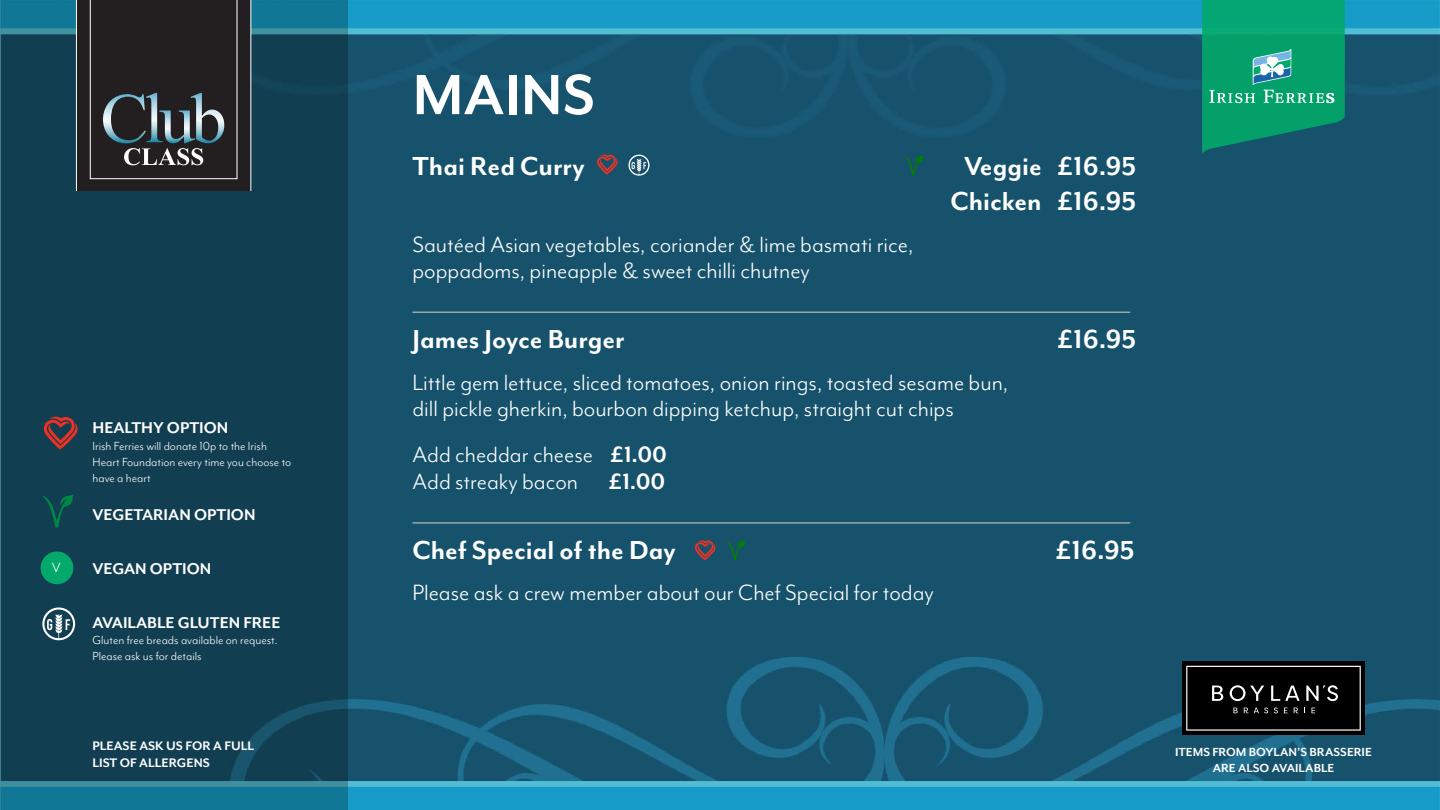
<style>
.page{position:relative;width:1440px;height:810px;background:#fff}
.page>*{position:absolute;margin:0;border:0;box-sizing:border-box;transform-origin:0 0}
.t1{font:700 65.25px "Mr Eaves Mod OT";color:#fff}
.t2{font:700 30px/35.2px "Mr Eaves Mod OT";color:#fff;text-align:center}
.t3{font:25.5px/26.2px "Mr Eaves Mod OT";color:#fff}
.t4{font:700 18px "Mr Eaves Mod OT";color:#fff}
.t5{font:15.45px "Mr Eaves Mod OT";color:#fff}
.t6{font:700 14.25px/17.1px "Mr Eaves Mod OT";color:#fff}
.t7{font:13.5px/16.2px "Mr Eaves Mod OT";color:#fff}
.t8{font:700 13.5px/16.2px "Mr Eaves Mod OT";color:#fff;text-align:center}
.s1{font-weight:700}
</style>
<div class="page">
<img style="left:348px;top:0;width:1092px;height:810px">
<svg style="left:0;top:0;width:348px;height:810px;background:#114256"></svg>
<svg style="left:1202px;top:0;width:143px;height:154px;background:#119b73"></svg>
<div style="left:1182px;top:661px;width:183px;height:74px;background:#000"></div>
<svg style="left:1186px;top:666px;width:175px;height:65px"></svg>
<svg style="left:76px;top:0;width:175px;height:190px;background:#323032"></svg>
<hr style="left:413px;top:312px;width:717px;height:1px;background:#d6d1ca">
<hr style="left:413px;top:523px;width:717px;height:1px;background:#d6d1ca">
<svg style="left:628px;top:155px;width:22px;height:21px"></svg>
<svg style="left:597px;top:155px;width:21px;height:20px"></svg>
<svg style="left:904px;top:156px;width:19px;height:20px"></svg>
<svg style="left:695px;top:540px;width:21px;height:20px"></svg>
<svg style="left:726px;top:540px;width:19px;height:20px"></svg>
<div style="left:41px;top:551px;width:32px;height:33px;background:#02a96a;border-radius:50%"></div>
<svg style="left:42px;top:607px;width:33px;height:33px"></svg>
<svg style="left:44px;top:417px;width:34px;height:32px"></svg>
<svg style="left:42px;top:495px;width:31px;height:33px"></svg>
<p class="t5" style="left:52px;top:559px;width:10px">V</p>
<p class="t4" style="left:93px;top:418px;width:137px">HEALTHY OPTION</p>
<p class="t7" style="left:93px;top:438px;width:200px">Irish Ferries will donate 10p to the Irish<br>Heart Foundation every time you choose to have a heart</p>
<p class="t4" style="left:93px;top:505px;width:165px">VEGETARIAN OPTION</p>
<p class="t4" style="left:93px;top:559px;width:120px">VEGAN OPTION</p>
<p class="t4" style="left:93px;top:613px;width:189px">AVAILABLE GLUTEN FREE</p>
<p class="t7" style="left:93px;top:632px;width:187px">Gluten free breads available on request.<br>Please ask us for details</p>
<h1 class="t1" style="left:412px;top:59px;width:184px">MAINS</h1>
<p class="t2" style="left:413px;top:149px;width:174px">Thai Red Curry</p>
<p class="t2" style="left:950px;top:149px;width:187px">Veggie £16.95<br>Chicken £16.95</p>
<p class="t3" style="left:413px;top:231px;width:502px">Sautéed Asian vegetables, coriander &amp; lime basmati rice, poppadoms, pineapple &amp; sweet chilli chutney</p>
<p class="t2" style="left:413px;top:322px;width:214px">James Joyce Burger</p>
<p class="t2" style="left:1057px;top:322px;width:80px">£16.95</p>
<p class="t3" style="left:413px;top:369px;width:597px">Little gem lettuce, sliced tomatoes, onion rings, toasted sesame bun, dill pickle gherkin, bourbon dipping ketchup, straight cut chips</p>
<p class="t3" style="left:413px;top:442px;width:256px">Add cheddar cheese <span class="s1">£1.00<br></span>Add streaky bacon <span class="s1">£1.00</span></p>
<p class="t2" style="left:413px;top:533px;width:265px">Chef Special of the Day</p>
<p class="t2" style="left:1056px;top:533px;width:80px">£16.95</p>
<p class="t3" style="left:413px;top:580px;width:523px">Please ask a crew member about our Chef Special for today</p>
<p class="t6" style="left:93px;top:737px;width:163px">PLEASE ASK US FOR A FULL<br>LIST OF ALLERGENS</p>
<p class="t8" style="left:1175px;top:744px;width:198px">ITEMS FROM BOYLAN’S BRASSERIE<br>ARE ALSO AVAILABLE</p>
</div>
